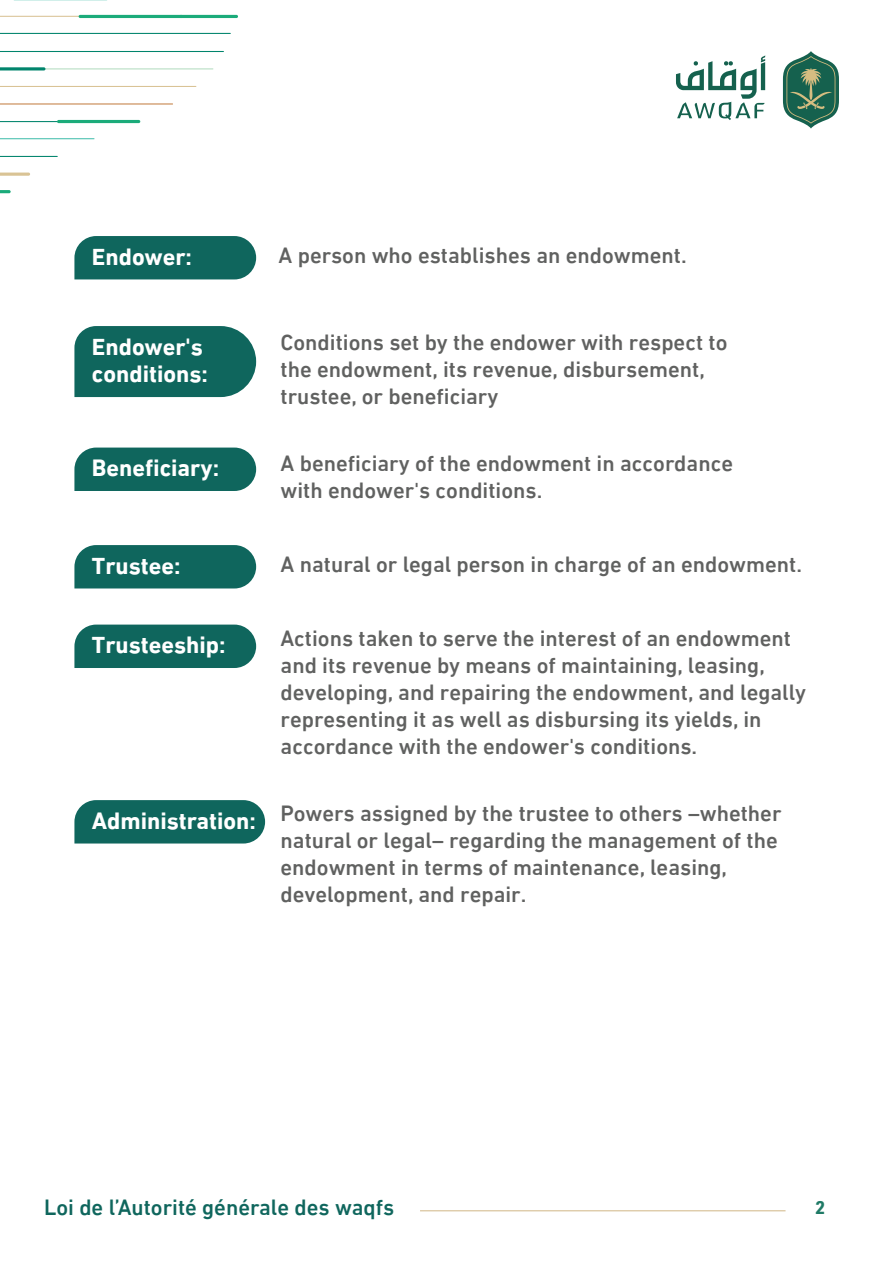
<style>
.page{position:relative;width:893px;height:1263px;background:#fff}
.page>*{position:absolute;margin:0;border:0;box-sizing:border-box;transform-origin:0 0}
.t1{font:700 24px/27px "DIN Next LT Arabic";color:#fff}
.t2{font:500 22.5px/27px "DIN Next LT Arabic";color:#606160}
.t3{font:500 22.5px "DIN Next LT Arabic";color:#0f665d}
.t4{font:700 18px "URWDIN Arabic";color:rgb(0 104 81/.88)}
.s1{font-weight:700;font-size:24px;color:#fff}
</style>
<div class="page">
<div style="left:74px;top:236px;width:182px;height:43px;background:#0f665d"></div>
<div style="left:74px;top:448px;width:182px;height:43px;background:#0f665d"></div>
<div style="left:74px;top:326px;width:182px;height:71px;background:#0f665d"></div>
<div style="left:74px;top:545px;width:182px;height:43px;background:#0f665d"></div>
<div style="left:74px;top:625px;width:182px;height:43px;background:#0f665d"></div>
<div style="left:74px;top:800px;width:191px;height:43px;background:#0f665d"></div>
<svg style="left:783px;top:51px;width:56px;height:78px"></svg>
<svg style="left:676px;top:55px;width:89px;height:65px"></svg>
<svg style="left:0;top:16px;width:79px;height:1px"></svg>
<svg style="left:0;top:51px;width:224px;height:1px"></svg>
<svg style="left:0;top:33px;width:231px;height:1px"></svg>
<hr style="left:43px;top:68px;width:170px;height:1px;background:#b3dcc0">
<svg style="left:0;top:86px;width:196px;height:1px"></svg>
<svg style="left:0;top:103px;width:173px;height:2px"></svg>
<svg style="left:0;top:173px;width:30px;height:3px"></svg>
<svg style="left:0;top:156px;width:58px;height:1px"></svg>
<svg style="left:0;top:138px;width:94px;height:1px"></svg>
<svg style="left:0;top:121px;width:57px;height:1px"></svg>
<svg style="left:0;top:190px;width:11px;height:3px"></svg>
<hr style="left:79px;top:15px;width:104px;height:3px;background:#1bab7a;border-radius:2px">
<hr style="left:179px;top:15px;width:59px;height:3px;background:#1bab7a;border-radius:2px">
<svg style="left:14px;top:0;width:93px;height:1px"></svg>
<hr style="left:57px;top:120px;width:83px;height:3px;background:#1bab7a;border-radius:2px">
<svg style="left:0;top:67px;width:45px;height:3px"></svg>
<hr style="left:420px;top:1210px;width:365px;height:1px;background:#d0b686">
<p class="t1" style="left:92px;top:243px;width:102px">Endower:</p>
<p class="t2" style="left:279px;top:242px;width:410px">A person who establishes an endowment.</p>
<p class="t1" style="left:92px;top:333px;width:118px">Endower's conditions:</p>
<p class="t2" style="left:281px;top:329px;width:448px">Conditions set by the endower with respect to the endowment, its revenue, disbursement, trustee, or beneficiary</p>
<p class="t1" style="left:92px;top:454px;width:129px">Beneficiary:</p>
<p class="t2" style="left:281px;top:450px;width:454px">A beneficiary of the endowment in accordance with endower's conditions.</p>
<p class="t1" style="left:92px;top:552px;width:90px">Trustee:</p>
<p class="t2" style="left:281px;top:551px;width:523px">A natural or legal person in charge of an endowment.</p>
<p class="t1" style="left:92px;top:631px;width:135px">Trusteeship:</p>
<p class="t2" style="left:281px;top:624px;width:527px">Actions taken to serve the interest of an endowment and its revenue by means of maintaining, leasing, developing, and repairing the endowment, and legally representing it as well as disbursing its yields, in accordance with the endower's conditions.</p>
<p class="t2" style="left:281px;top:800px;width:502px;text-indent:-189px"><span class="s1">Administration:</span> Powers assigned by the trustee to others –whether natural or legal– regarding the management of the endowment in terms of maintenance, leasing, development, and repair.</p>
<p class="t3" style="left:44px;top:1194px;width:352px">Loi de l’Autorité générale des waqfs</p>
<p class="t4" style="left:815px;top:1197px;width:11px">2</p>
</div>
